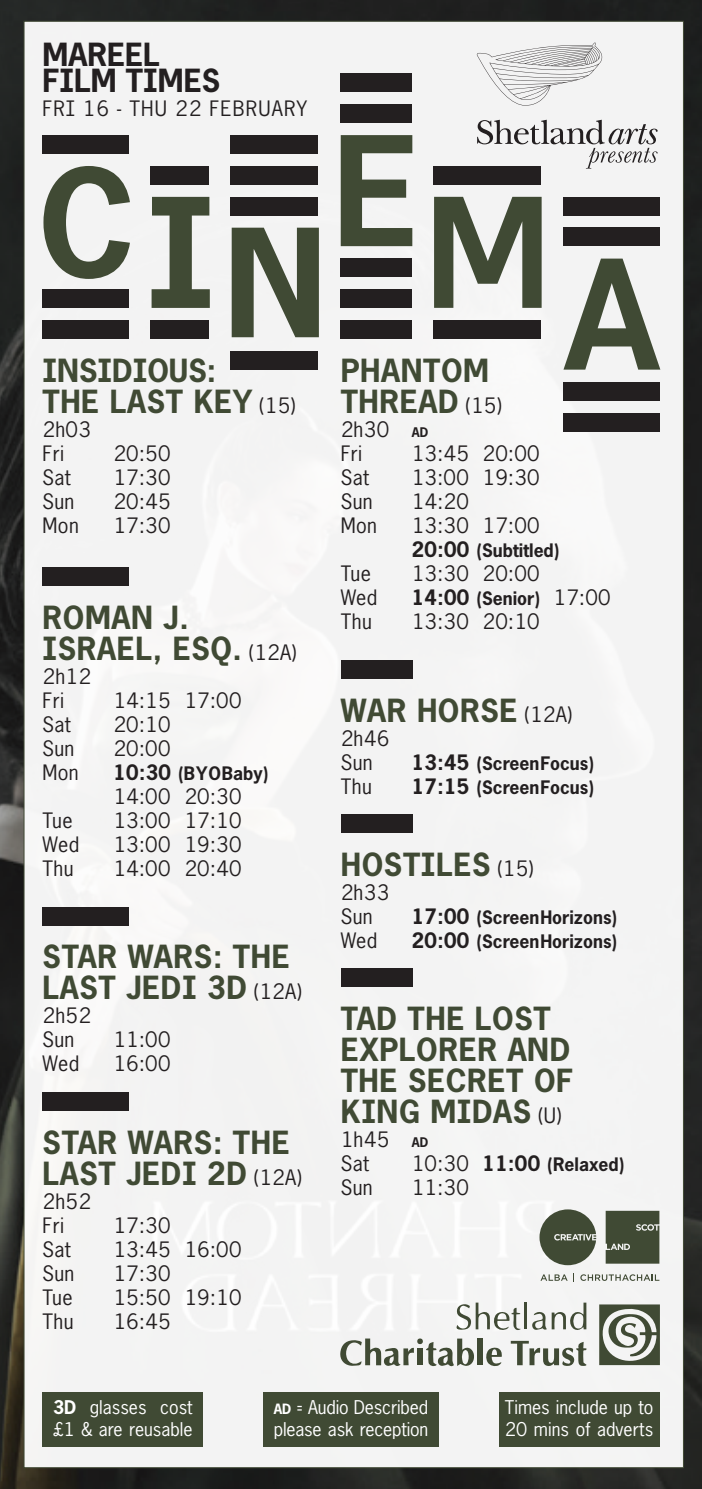
<style>
.page{position:relative;width:702px;height:1489px;background:#fff}
.page>*{position:absolute;margin:0;border:0;box-sizing:border-box;transform-origin:0 0}
.t1{font:700 30px/30.8px "Agate Text MW";letter-spacing:.02em;color:#404a34}
.t2{font:700 30px/30.8px "Agate Text MW";color:#404a34}
.t3{font:700 30px/26px "Agate Text MW";color:#231f20}
.t4{font:20px/24px "Agate Text MW";letter-spacing:.02em;color:#231f20}
.t5{font:20px "Agate Text MW";letter-spacing:.06em;color:#231f20}
.t6{font:17.75px/21.2px "Agate Text MW";color:#fff}
.t7{font:17.75px/21.5px "Agate Text MW";color:#fff;scale:.5 1}
.t8{font:700 17.5px "Agate Text MW";color:#231f20}
.t9{font:700 17.5px "Agate Text MW";letter-spacing:.025em;color:#231f20}
.s1{font-weight:400;font-size:20px;color:#231f20}
.s2{font-size:20px}
.s3{font-weight:700;font-size:12.5px}
.s4{font-weight:400;font-size:20px}
.s5{font-weight:700}
.s6{font-weight:700;font-size:13.25px}
</style>
<div class="page">
<img style="left:0;top:0;width:702px;height:1488px">
<div style="left:24px;top:21px;width:659px;height:1446px;background:#f3f3f3"></div>
<svg style="left:477px;top:42px;width:125px;height:64px"></svg>
<svg style="left:477px;top:120px;width:180px;height:15px"></svg>
<div style="left:340px;top:104px;width:71px;height:19px;background:#231f20"></div>
<div style="left:340px;top:73px;width:71px;height:19px;background:#231f20"></div>
<div style="left:43px;top:567px;width:86px;height:18px;background:#231f20"></div>
<div style="left:43px;top:906px;width:86px;height:19px;background:#231f20"></div>
<div style="left:43px;top:1091px;width:86px;height:19px;background:#231f20"></div>
<div style="left:341px;top:659px;width:71px;height:19px;background:#231f20"></div>
<div style="left:341px;top:814px;width:71px;height:18px;background:#231f20"></div>
<div style="left:341px;top:968px;width:71px;height:18px;background:#231f20"></div>
<svg style="left:43px;top:135px;width:617px;height:234px"></svg>
<div style="left:562px;top:382px;width:97px;height:18px;background:#231f20"></div>
<div style="left:562px;top:413px;width:97px;height:18px;background:#231f20"></div>
<div style="left:43px;top:320px;width:86px;height:19px;background:#231f20"></div>
<div style="left:263px;top:1391px;width:176px;height:55px;background:#404a34"></div>
<div style="left:498px;top:1391px;width:161px;height:55px;background:#404a34"></div>
<div style="left:43px;top:1391px;width:160px;height:55px;background:#404a34"></div>
<svg style="left:539px;top:1209px;width:120px;height:56px"></svg>
<svg style="left:541px;top:1274px;width:26px;height:6px"></svg>
<svg style="left:580px;top:1274px;width:79px;height:6px"></svg>
<svg style="left:599px;top:1304px;width:61px;height:61px"></svg>
<svg style="left:486px;top:1347px;width:16px;height:19px"></svg>
<div style="left:477px;top:1338px;width:5px;height:27px;background:#404a34"></div>
<svg style="left:510px;top:1340px;width:77px;height:26px"></svg>
<svg style="left:532px;top:1302px;width:54px;height:28px"></svg>
<hr style="left:524px;top:1302px;width:3px;height:27px;background:#404a34">
<svg style="left:456px;top:1302px;width:65px;height:28px"></svg>
<svg style="left:340px;top:1338px;width:134px;height:28px"></svg>
<h1 class="t3" style="left:43px;top:41px;width:179px">MAREEL<br>FILM TIMES</h1>
<p class="t5" style="left:43px;top:95px;width:266px">FRI 16 - THU 22 FEBRUARY</p>
<h1 class="t2" style="left:43px;top:354px;width:255px">INSIDIOUS:<br>THE LAST KEY <span class="s1">(15)</span></h1>
<p class="t4" style="left:43px;top:417px;width:50px">2h03<br>Fri</p>
<p class="t4" style="left:113px;top:441px;width:59px">20:50</p>
<p class="t4" style="left:43px;top:465px;width:30px">Sat</p>
<p class="t4" style="left:113px;top:465px;width:59px">17:30</p>
<p class="t4" style="left:43px;top:489px;width:33px">Sun</p>
<p class="t4" style="left:113px;top:489px;width:59px">20:45</p>
<p class="t4" style="left:43px;top:513px;width:38px">Mon</p>
<p class="t4" style="left:113px;top:513px;width:59px">17:30</p>
<h1 class="t1" style="left:43px;top:601px;width:256px">ROMAN J.<br>ISRAEL, ESQ. <span class="s1">(12A)</span></h1>
<p class="t4" style="left:43px;top:663px;width:50px">2h12<br>Fri</p>
<p class="t4" style="left:113px;top:687px;width:129px">14:15 17:00</p>
<p class="t4" style="left:43px;top:711px;width:30px">Sat</p>
<p class="t4" style="left:113px;top:711px;width:59px">20:10</p>
<p class="t4" style="left:43px;top:735px;width:33px">Sun</p>
<p class="t4" style="left:113px;top:735px;width:59px">20:00</p>
<p class="t4" style="left:43px;top:759px;width:38px">Mon</p>
<p class="t9" style="left:113px;top:761px;width:156px"><span class="s2">10:30</span> (BYOBaby)</p>
<p class="t4" style="left:113px;top:783px;width:129px">14:00 20:30</p>
<p class="t4" style="left:43px;top:807px;width:32px">Tue</p>
<p class="t4" style="left:113px;top:807px;width:129px">13:00 17:10</p>
<p class="t4" style="left:43px;top:831px;width:38px">Wed</p>
<p class="t4" style="left:113px;top:831px;width:129px">13:00 19:30</p>
<p class="t4" style="left:43px;top:855px;width:33px">Thu</p>
<p class="t4" style="left:113px;top:855px;width:129px">14:00 20:40</p>
<h1 class="t1" style="left:43px;top:940px;width:261px">STAR WARS: THE<br>LAST JEDI 3D <span class="s1">(12A)</span></h1>
<p class="t4" style="left:43px;top:1003px;width:50px">2h52<br>Sun</p>
<p class="t4" style="left:113px;top:1027px;width:59px">11:00</p>
<p class="t4" style="left:43px;top:1051px;width:38px">Wed</p>
<p class="t4" style="left:113px;top:1051px;width:59px">16:00</p>
<h1 class="t1" style="left:43px;top:1126px;width:261px">STAR WARS: THE<br>LAST JEDI 2D <span class="s1">(12A)</span></h1>
<p class="t4" style="left:43px;top:1188px;width:50px">2h52<br>Fri</p>
<p class="t4" style="left:113px;top:1212px;width:59px">17:30</p>
<p class="t4" style="left:43px;top:1236px;width:30px">Sat</p>
<p class="t4" style="left:113px;top:1236px;width:129px">13:45 16:00</p>
<p class="t4" style="left:43px;top:1260px;width:33px">Sun</p>
<p class="t4" style="left:113px;top:1260px;width:59px">17:30</p>
<p class="t4" style="left:43px;top:1284px;width:32px">Tue</p>
<p class="t4" style="left:113px;top:1284px;width:129px">15:50 19:10</p>
<p class="t4" style="left:43px;top:1308px;width:33px">Thu</p>
<p class="t4" style="left:113px;top:1308px;width:59px">16:45</p>
<h1 class="t1" style="left:341px;top:354px;width:163px">PHANTOM<br>THREAD <span class="s1">(15)</span></h1>
<p class="t4" style="left:341px;top:417px;width:89px">2h30 <span class="s3">AD<br></span>Fri</p>
<p class="t4" style="left:411px;top:441px;width:129px">13:45 20:00</p>
<p class="t4" style="left:341px;top:465px;width:30px">Sat</p>
<p class="t4" style="left:411px;top:465px;width:129px">13:00 19:30</p>
<p class="t4" style="left:341px;top:489px;width:33px">Sun</p>
<p class="t4" style="left:411px;top:489px;width:59px">14:20</p>
<p class="t4" style="left:341px;top:513px;width:38px">Mon</p>
<p class="t4" style="left:411px;top:513px;width:129px">13:30 17:00</p>
<p class="t8" style="left:411px;top:538px;width:149px"><span class="s2">20:00</span> (Subtitled)</p>
<p class="t4" style="left:341px;top:561px;width:32px">Tue</p>
<p class="t4" style="left:411px;top:561px;width:129px">13:30 20:00</p>
<p class="t4" style="left:341px;top:585px;width:38px">Wed</p>
<p class="t8" style="left:411px;top:586px;width:200px"><span class="s2">14:00</span> (Senior) <span class="s4">17:00</span></p>
<p class="t4" style="left:341px;top:609px;width:33px">Thu</p>
<p class="t4" style="left:411px;top:609px;width:129px">13:30 20:10</p>
<h1 class="t1" style="left:341px;top:694px;width:233px">WAR HORSE <span class="s1">(12A)</span></h1>
<p class="t4" style="left:341px;top:725px;width:50px">2h46<br>Sun</p>
<p class="t8" style="left:411px;top:751px;width:184px"><span class="s2">13:45</span> (ScreenFocus)</p>
<p class="t4" style="left:341px;top:773px;width:33px">Thu</p>
<p class="t8" style="left:411px;top:775px;width:184px"><span class="s2">17:15</span> (ScreenFocus)</p>
<h1 class="t1" style="left:341px;top:848px;width:194px">HOSTILES <span class="s1">(15)</span></h1>
<p class="t4" style="left:341px;top:879px;width:50px">2h33<br>Sun</p>
<p class="t8" style="left:411px;top:905px;width:207px"><span class="s2">17:00</span> (ScreenHorizons)</p>
<p class="t4" style="left:341px;top:927px;width:38px">Wed</p>
<p class="t8" style="left:411px;top:929px;width:207px"><span class="s2">20:00</span> (ScreenHorizons)</p>
<h1 class="t1" style="left:341px;top:1002px;width:234px">TAD THE LOST<br>EXPLORER AND<br>THE SECRET OF<br>KING MIDAS <span class="s1">(U)</span></h1>
<p class="t4" style="left:341px;top:1126px;width:89px">1h45 <span class="s3">AD<br></span>Sat</p>
<p class="t8" style="left:411px;top:1152px;width:214px"><span class="s4">10:30</span> <span class="s2">11:00</span> (Relaxed)</p>
<p class="t4" style="left:341px;top:1174px;width:33px">Sun</p>
<p class="t4" style="left:411px;top:1174px;width:59px">11:30</p>
<p class="t6" style="left:53px;top:1396px;width:141px"><span class="s5">3D</span> glasses cost £1 &amp; are reusable</p>
<p class="t7" style="left:274px;top:1395px;width:310px"><span class="s6">AD</span> = Audio Described please ask reception</p>
<p class="t6" style="left:505px;top:1396px;width:150px">Times include up to<br>20 mins of adverts</p>
</div>
